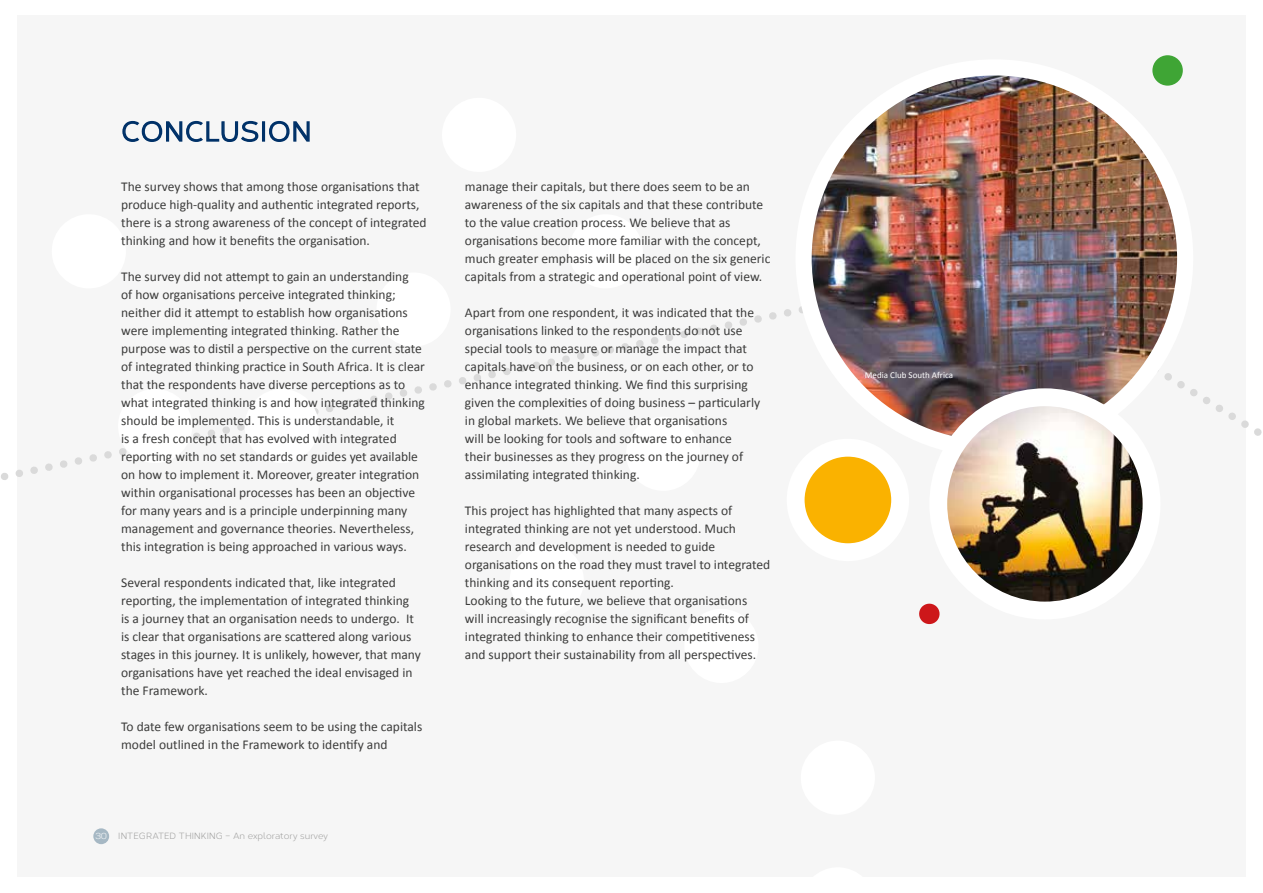
<style>
.page{position:relative;width:1263px;height:893px;background:#fff}
.page>*{position:absolute;margin:0;border:0;box-sizing:border-box;transform-origin:0 0}
.t1{font:27px "Corbert";letter-spacing:.035em;color:#003168}
.t2{font:13.5px/18px "Calibri";color:#3c3c3b}
.t3{font:9px "Corbert";color:#9d9d9c}
.t4{font:9px "Calibri";color:#fff}
.s1{color:#fff}
</style>
<div class="page">
<div style="left:17px;top:16px;width:1229px;height:861px;background:#f6f6f6"></div>
<div style="left:93px;top:828px;width:16px;height:16px;background:#a6b8c4;border-radius:50%"></div>
<svg style="left:1px;top:306px;width:802px;height:174px"></svg>
<div style="left:245px;top:389px;width:74px;height:74px;background:#fff;border-radius:50%"></div>
<div style="left:118px;top:389px;width:74px;height:74px;background:#fff;border-radius:50%"></div>
<div style="left:376px;top:272px;width:75px;height:75px;background:#fff;border-radius:50%"></div>
<div style="left:569px;top:214px;width:74px;height:74px;background:#fff;border-radius:50%"></div>
<div style="left:52px;top:214px;width:74px;height:74px;background:#fff;border-radius:50%"></div>
<div style="left:442px;top:98px;width:74px;height:74px;background:#fff;border-radius:50%"></div>
<div style="left:801px;top:741px;width:74px;height:74px;background:#fff;border-radius:50%"></div>
<div style="left:684px;top:609px;width:74px;height:74px;background:#fff;border-radius:50%"></div>
<div style="left:626px;top:417px;width:74px;height:74px;background:#fff;border-radius:50%"></div>
<div style="left:510px;top:543px;width:74px;height:74px;background:#fff;border-radius:50%"></div>
<svg style="left:122px;top:120px;width:137px;height:22px"></svg>
<div style="left:262px;top:121px;width:3px;height:21px;border:2px solid #003168"></div>
<svg style="left:269px;top:120px;width:41px;height:22px"></svg>
<img style="left:803px;top:67px;width:382px;height:382px;border-radius:191px">
<div style="left:795px;top:59px;width:398px;height:398px;border:16px solid #fff;border-radius:50%"></div>
<img style="left:938px;top:397px;width:213px;height:213px;border-radius:107px">
<div style="left:929px;top:388px;width:231px;height:231px;border:18px solid #fff;border-radius:50%"></div>
<svg style="left:796px;top:448px;width:104px;height:104px;background:#fabd25"></svg>
<div style="left:787px;top:439px;width:122px;height:122px;border:18px solid #fff;border-radius:50%"></div>
<div style="left:1152px;top:55px;width:31px;height:31px;background:#3fa535;border-radius:50%"></div>
<svg style="left:919px;top:603px;width:21px;height:22px"></svg>
<h1 class="t1" style="left:121px;top:112px;width:191px">CONCLUSION</h1>
<p class="t2" style="left:121px;top:177px;width:307px">The survey shows that among those organisations that produce high-quality and authentic integrated reports, there is a strong awareness of the concept of integrated thinking and how it benefits the organisation.</p>
<p class="t2" style="left:121px;top:267px;width:305px">The survey did not attempt to gain an understanding<br>of how organisations perceive integrated thinking; neither did it attempt to establish how organisations were implementing integrated thinking. Rather the purpose was to distil a perspective on the current state of integrated thinking practice in South Africa. It is clear that the respondents have diverse perceptions as to what integrated thinking is and how integrated thinking should be implemented. This is understandable, it<br>is a fresh concept that has evolved with integrated reporting with no set standards or guides yet available on how to implement it. Moreover, greater integration within organisational processes has been an objective for many years and is a principle underpinning many management and governance theories. Nevertheless, this integration is being approached in various ways.</p>
<p class="t2" style="left:121px;top:573px;width:301px">Several respondents indicated that, like integrated reporting, the implementation of integrated thinking is a journey that an organisation needs to undergo. It is clear that organisations are scattered along various stages in this journey. It is unlikely, however, that many organisations have yet reached the ideal envisaged in the Framework.</p>
<p class="t2" style="left:121px;top:717px;width:303px">To date few organisations seem to be using the capitals model outlined in the Framework to identify and</p>
<p class="t3" style="left:95px;top:829px;width:234px"><span class="s1">30</span> INTEGRATED THINKING – An exploratory survey</p>
<p class="t2" style="left:465px;top:177px;width:307px">manage their capitals, but there does seem to be an awareness of the six capitals and that these contribute to the value creation process. We believe that as organisations become more familiar with the concept, much greater emphasis will be placed on the six generic capitals from a strategic and operational point of view.</p>
<p class="t2" style="left:465px;top:303px;width:297px">Apart from one respondent, it was indicated that the organisations linked to the respondents do not use special tools to measure or manage the impact that capitals have on the business, or on each other, or to enhance integrated thinking. We find this surprising given the complexities of doing business – particularly in global markets. We believe that organisations<br>will be looking for tools and software to enhance their businesses as they progress on the journey of assimilating integrated thinking.</p>
<p class="t2" style="left:465px;top:501px;width:307px">This project has highlighted that many aspects of integrated thinking are not yet understood. Much research and development is needed to guide organisations on the road they must travel to integrated thinking and its consequent reporting.<br>Looking to the future, we believe that organisations<br>will increasingly recognise the significant benefits of integrated thinking to enhance their competitiveness and support their sustainability from all perspectives.</p>
<p class="t4" style="left:865px;top:369px;width:90px">Media Club South Africa</p>
</div>
